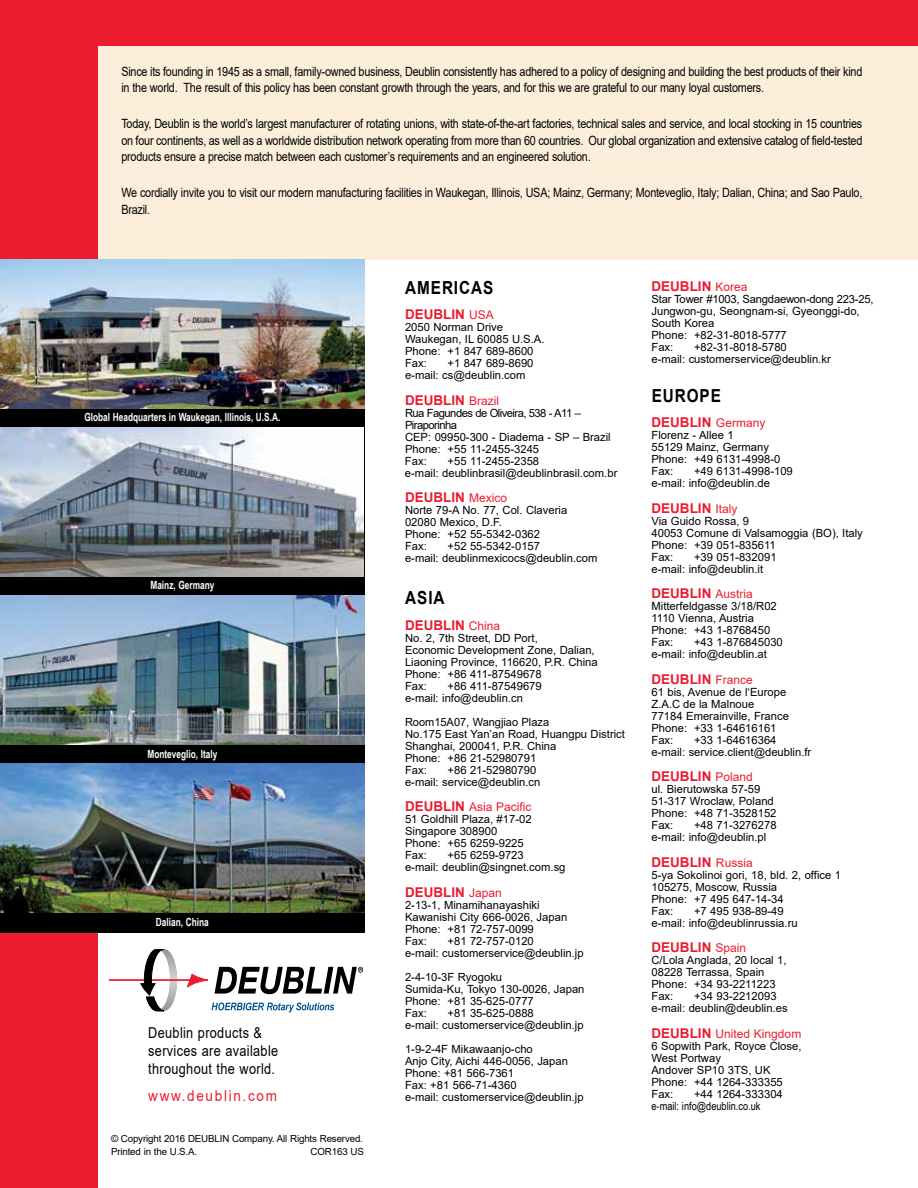
<style>
.page{position:relative;width:918px;height:1188px;background:#fff}
.page>*{position:absolute;margin:0;border:0;box-sizing:border-box;transform-origin:0 0}
.t1{font:700 18px "Arial";letter-spacing:.06em;color:#000;scale:.85 1}
.t2{font:15px/18px "Arial";letter-spacing:.025em;color:#000;scale:.85 1}
.t3{font:15px "Arial";letter-spacing:.125em;color:#ed1b2f;scale:.9 1}
.t4{font:700 13.5px "Arial";color:#ed1b2f}
.t5{font:12.75px/16.5px "Arial";letter-spacing:-.02em;color:#000;scale:.85 1}
.t6{font:12px "Arial";color:#ed1b2f}
.t7{font:11.25px/12px "Arial";color:#000}
.t8{font:700 11.25px "Arial Narrow";color:#fff;scale:.9 1}
.t9{font:11.25px "Arial Narrow";color:#000}
.t10{font:9.75px/13.5px "Arial";letter-spacing:-.015em;color:#000}
.s1{font-weight:400;font-size:12px}
.s2{font-weight:700;font-size:13.5px}
</style>
<div class="page">
<div style="left:0;top:933px;width:97px;height:255px;background:#ed1b2f"></div>
<div style="left:0;top:0;width:918px;height:260px;background:#fbefdc"></div>
<div style="left:0;top:0;width:97px;height:261px;background:#ed1b2f"></div>
<div style="left:0;top:0;width:918px;height:45px;background:#ed1b2f"></div>
<div style="left:0;top:260px;width:364px;height:673px;background:#000"></div>
<img style="left:0;top:260px;width:364px;height:149px">
<img style="left:0;top:596px;width:364px;height:149px">
<img style="left:0;top:764px;width:364px;height:149px">
<img style="left:0;top:428px;width:364px;height:149px">
<svg style="left:187px;top:967px;width:176px;height:27px"></svg>
<hr style="left:109px;top:979px;width:83px;height:2px;background:#ed1b2f">
<svg style="left:141px;top:949px;width:36px;height:62px"></svg>
<svg style="left:212px;top:1003px;width:122px;height:9px"></svg>
<p class="t5" style="left:121px;top:63px;width:873px">Since its founding in 1945 as a small, family-owned business, Deublin consistently has adhered to a policy of designing and building the best products of their kind in the world. The result of this policy has been constant growth through the years, and for this we are grateful to our many loyal customers.</p>
<p class="t5" style="left:121px;top:115px;width:873px;text-align:justify">Today, Deublin is the world’s largest manufacturer of rotating unions, with state-of-the-art factories, technical sales and service, and local stocking in 15 countries on four continents, as well as a worldwide distribution network operating from more than 60 countries. Our global organization and extensive catalog of field-tested products ensure a precise match between each customer’s requirements and an engineered solution.</p>
<p class="t5" style="left:121px;top:184px;width:873px">We cordially invite you to visit our modern manufacturing facilities in Waukegan, Illinois, USA; Mainz, Germany; Monteveglio, Italy; Dalian, China; and Sao Paulo,<br>Brazil.</p>
<p class="t8" style="left:84px;top:409px;width:219px">Global Headquarters in Waukegan, Illinois, U.S.A.</p>
<p class="t8" style="left:150px;top:577px;width:73px">Mainz, Germany</p>
<p class="t8" style="left:147px;top:745px;width:79px">Monteveglio, Italy</p>
<p class="t8" style="left:156px;top:913px;width:60px">Dalian, China</p>
<h2 class="t2" style="left:148px;top:1024px;width:154px">Deublin products &amp; services are available throughout the world.</h2>
<h2 class="t3" style="left:148px;top:1085px;width:144px">www.deublin.com</h2>
<p class="t10" style="left:111px;top:1131px;width:254px">© Copyright 2016 DEUBLIN Company. All Rights Reserved.<br>Printed in the U.S.A.</p>
<p class="t10" style="left:311px;top:1145px;width:55px">COR163 US</p>
<h1 class="t1" style="left:405px;top:275px;width:105px">AMERICAS</h1>
<p class="t4" style="left:405px;top:305px;width:90px">DEUBLIN <span class="s1">USA</span></p>
<p class="t7" style="left:405px;top:321px;width:141px">2050 Norman Drive<br>Waukegan, IL 60085 U.S.A.<br>Phone: +1 847 689-8600<br>Fax:</p>
<p class="t7" style="left:405px;top:357px;width:130px;text-indent:43px">+1 847 689-8690 e-mail: cs@deublin.com</p>
<p class="t4" style="left:405px;top:391px;width:96px">DEUBLIN <span class="s1">Brazil</span></p>
<p class="t7" style="left:405px;top:407px;width:207px">Rua Fagundes de Oliveira, 538 - A11 –<br>Piraporinha<br>CEP: 09950-300 - Diadema - SP – Brazil<br>Phone: +55 11-2455-3245<br>Fax:</p>
<p class="t7" style="left:405px;top:455px;width:214px;text-indent:43px">+55 11-2455-2358<br>e-mail: deublinbrasil@deublinbrasil.com.br</p>
<p class="t4" style="left:405px;top:488px;width:104px">DEUBLIN <span class="s1">Mexico</span></p>
<p class="t7" style="left:405px;top:504px;width:164px">Norte 79-A No. 77, Col. Claveria<br>02080 Mexico, D.F.<br>Phone: +52 55-5342-0362<br>Fax:</p>
<p class="t7" style="left:405px;top:540px;width:194px;text-indent:43px">+52 55-5342-0157<br>e-mail: deublinmexicocs@deublin.com</p>
<h1 class="t1" style="left:405px;top:585px;width:48px">ASIA</h1>
<p class="t4" style="left:405px;top:616px;width:97px">DEUBLIN <span class="s1">China</span></p>
<p class="t7" style="left:405px;top:632px;width:194px">No. 2, 7th Street, DD Port,<br>Economic Development Zone, Dalian,<br>Liaoning Province, 116620, P.R. China<br>Phone: +86 411-87549678<br>Fax:</p>
<p class="t7" style="left:405px;top:680px;width:138px;text-indent:43px">+86 411-87549679 e-mail: info@deublin.cn</p>
<p class="t7" style="left:405px;top:716px;width:222px">Room15A07, Wangjiao Plaza<br>No.175 East Yan’an Road, Huangpu District<br>Shanghai, 200041, P.R. China<br>Phone: +86 21-52980791<br>Fax:</p>
<p class="t7" style="left:405px;top:764px;width:137px;text-indent:43px">+86 21-52980790 e-mail: service@deublin.cn</p>
<p class="t6" style="left:405px;top:799px;width:128px"><span class="s2">DEUBLIN</span> Asia Pacific</p>
<p class="t7" style="left:405px;top:813px;width:128px">51 Goldhill Plaza, #17-02<br>Singapore 308900<br>Phone: +65 6259-9225<br>Fax:</p>
<p class="t7" style="left:405px;top:849px;width:162px;text-align:center">+65 6259-9723<br>e-mail: deublin@singnet.com.sg</p>
<p class="t4" style="left:405px;top:883px;width:98px">DEUBLIN <span class="s1">Japan</span></p>
<p class="t7" style="left:405px;top:899px;width:164px">2-13-1, Minamihanayashiki<br>Kawanishi City 666-0026, Japan<br>Phone: +81 72-757-0099<br>Fax:</p>
<p class="t7" style="left:405px;top:935px;width:180px;text-indent:43px">+81 72-757-0120<br>e-mail: customerservice@deublin.jp</p>
<p class="t7" style="left:405px;top:971px;width:181px">2-4-10-3F Ryogoku<br>Sumida-Ku, Tokyo 130-0026, Japan<br>Phone: +81 35-625-0777<br>Fax:</p>
<p class="t7" style="left:405px;top:1007px;width:180px;text-indent:43px">+81 35-625-0888<br>e-mail: customerservice@deublin.jp</p>
<p class="t7" style="left:405px;top:1043px;width:180px">1-9-2-4F Mikawaanjo-cho<br>Anjo City, Aichi 446-0056, Japan<br>Phone: +81 566-7361<br>Fax: +81 566-71-4360<br>e-mail: customerservice@deublin.jp</p>
<p class="t4" style="left:651px;top:276px;width:98px">DEUBLIN <span class="s1">Korea</span></p>
<p class="t7" style="left:651px;top:293px;width:224px">Star Tower #1003, Sangdaewon-dong 223-25,<br>Jungwon-gu, Seongnam-si, Gyeonggi-do,<br>South Korea<br>Phone: +82-31-8018-5777<br>Fax:</p>
<p class="t7" style="left:652px;top:341px;width:181px;text-align:center">+82-31-8018-5780<br>e-mail: customerservice@deublin.kr</p>
<h1 class="t1" style="left:652px;top:383px;width:83px">EUROPE</h1>
<p class="t4" style="left:651px;top:413px;width:115px">DEUBLIN <span class="s1">Germany</span></p>
<p class="t7" style="left:651px;top:429px;width:130px">Florenz - Allee 1<br>55129 Mainz, Germany<br>Phone: +49 6131-4998-0<br>Fax:</p>
<p class="t7" style="left:651px;top:465px;width:143px;text-indent:43px">+49 6131-4998-109 e-mail: info@deublin.de</p>
<p class="t4" style="left:651px;top:498px;width:88px">DEUBLIN <span class="s1">Italy</span></p>
<p class="t7" style="left:651px;top:515px;width:213px">Via Guido Rossa, 9<br>40053 Comune di Valsamoggia (BO), Italy<br>Phone: +39 051-835611<br>Fax:</p>
<p class="t7" style="left:651px;top:551px;width:127px;text-indent:43px">+39 051-832091 e-mail: info@deublin.it</p>
<p class="t4" style="left:651px;top:584px;width:103px">DEUBLIN <span class="s1">Austria</span></p>
<p class="t7" style="left:651px;top:600px;width:127px">Mitterfeldgasse 3/18/R02<br>1110 Vienna, Austria<br>Phone: +43 1-8768450<br>Fax:</p>
<p class="t7" style="left:651px;top:636px;width:133px;text-indent:43px">+43 1-876845030 e-mail: info@deublin.at</p>
<p class="t4" style="left:651px;top:669px;width:103px">DEUBLIN <span class="s1">France</span></p>
<p class="t7" style="left:651px;top:686px;width:139px">61 bis, Avenue de l‘Europe<br>Z.A.C de la Malnoue<br>77184 Emerainville, France<br>Phone: +33 1-64616161<br>Fax:</p>
<p class="t7" style="left:651px;top:734px;width:161px;text-indent:43px">+33 1-64616364 e-mail: service.client@deublin.fr</p>
<p class="t4" style="left:651px;top:767px;width:103px">DEUBLIN <span class="s1">Poland</span></p>
<p class="t7" style="left:651px;top:783px;width:127px">ul. Bierutowska 57-59<br>51-317 Wroclaw, Poland<br>Phone: +48 71-3528152<br>Fax:</p>
<p class="t7" style="left:651px;top:819px;width:127px;text-indent:43px">+48 71-3276278 e-mail: info@deublin.pl</p>
<p class="t4" style="left:651px;top:852px;width:103px">DEUBLIN <span class="s1">Russia</span></p>
<p class="t7" style="left:651px;top:869px;width:191px">5-ya Sokolinoi gori, 18, bld. 2, office 1<br>105275, Moscow, Russia<br>Phone: +7 495 647-14-34<br>Fax:</p>
<p class="t7" style="left:652px;top:905px;width:148px;text-indent:43px">+7 495 938-89-49 e-mail: info@deublinrussia.ru</p>
<p class="t4" style="left:651px;top:938px;width:96px">DEUBLIN <span class="s1">Spain</span></p>
<p class="t7" style="left:651px;top:954px;width:137px">C/Lola Anglada, 20 local 1,<br>08228 Terrassa, Spain<br>Phone: +34 93-2211223<br>Fax:</p>
<p class="t7" style="left:651px;top:990px;width:138px;text-indent:43px">+34 93-2212093 e-mail: deublin@deublin.es</p>
<p class="t6" style="left:651px;top:1025px;width:151px"><span class="s2">DEUBLIN</span> United Kingdom</p>
<p class="t7" style="left:651px;top:1040px;width:152px">6 Sopwith Park, Royce Close,<br>West Portway<br>Andover SP10 3TS, UK<br>Phone: +44 1264-333355<br>Fax:</p>
<p class="t7" style="left:694px;top:1088px;width:90px">+44 1264-333304</p>
<p class="t9" style="left:651px;top:1097px;width:111px">e-mail: info@deublin.co.uk</p>
</div>
